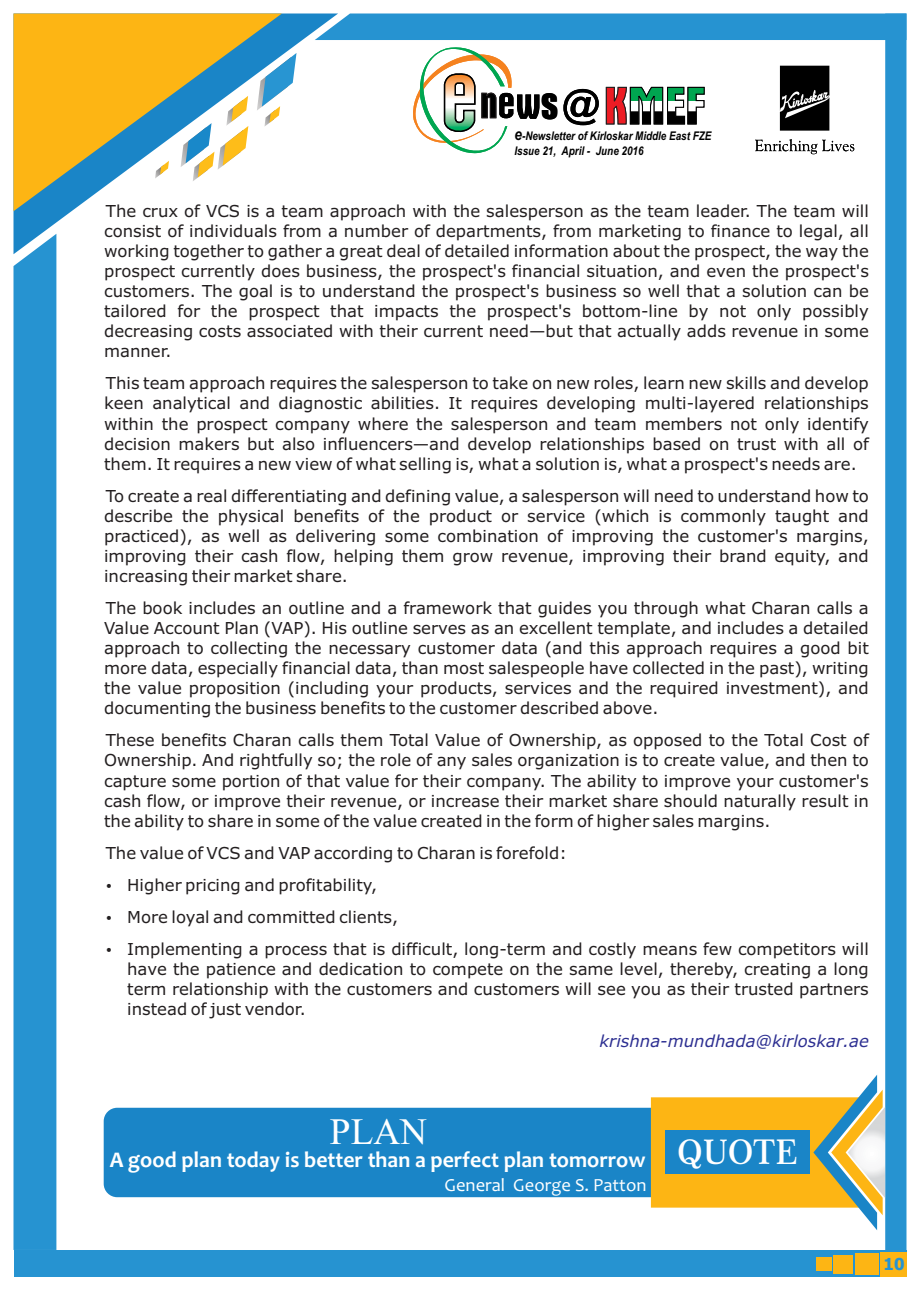
<style>
.page{position:relative;width:920px;height:1290px;background:#fff}
.page>*{position:absolute;margin:0;border:0;box-sizing:border-box;transform-origin:0 0}
.t1{font:39.3px "Impact";color:#000;scale:.92 1}
.t2{font:37.2px "Times New Roman";color:#fff}
.t3{font:600 34.2px "Century 751 BT";color:#fff;scale:.93 1}
.t4{font:700 22.5px "Candara";color:#fff}
.t5{font:18.6px "Candara";color:#fff}
.t6{font:16.5px/20.1px "Verdana";color:#231f20;text-align:justify}
.t7{font:italic 16.5px "Verdana";color:#2e3092}
.t8{font:700 16.5px "Tahoma";color:#2693d1}
.t9{font:italic 700 12px/14.4px "Arial";color:#000;scale:.82 1}
.s1{font-size:16.5px}
.s2{font-family:"Ebrima";font-weight:400;color:#fff}
</style>
<div class="page">
<svg style="left:14px;top:14px;width:301px;height:240px"></svg>
<svg style="left:14px;top:14px;width:268px;height:197px;fill:#fdb519"></svg>
<div style="left:14px;top:1250px;width:892px;height:26px;background:#2693d1"></div>
<svg style="left:315px;top:14px;width:570px;height:141px"></svg>
<div style="left:14px;top:234px;width:42px;height:1016px;background:#2693d1"></div>
<div style="left:885px;top:14px;width:21px;height:1238px;background:#2693d1"></div>
<div style="left:880px;top:1252px;width:27px;height:25px;background:#fdb514"></div>
<div style="left:855px;top:1253px;width:24px;height:22px;background:#fdb514"></div>
<div style="left:833px;top:1255px;width:20px;height:18px;background:#fdb514"></div>
<div style="left:816px;top:1257px;width:15px;height:14px;background:#fdb514"></div>
<div style="left:104px;top:1108px;width:667px;height:89px;background:#1a85c7;border-radius:13px"></div>
<svg style="left:651px;top:1075px;width:234px;height:155px"></svg>
<div style="left:665px;top:1131px;width:145px;height:43px;background:#1a85c7"></div>
<h1 class="t1" style="left:541px;top:88px;width:20px">s</h1>
<p class="t9" style="left:515px;top:130px;width:241px"><span class="s1">e</span>-Newsletter of Kirloskar Middle East FZE<br>Issue 21, April - June 2016</p>
<p class="t6" style="left:104px;top:202px;width:766px">The crux of VCS is a team approach with the salesperson as the team leader. The team will consist of individuals from a number of departments, from marketing to finance to legal, all working together to gather a great deal of detailed information about the prospect, the way the prospect currently does business, the prospect's financial situation, and even the prospect's customers. The goal is to understand the prospect's business so well that a solution can be tailored for the prospect that impacts the prospect's bottom-line by not only possibly decreasing costs associated with their current need—but that actually adds revenue in some manner.</p>
<p class="t6" style="left:104px;top:375px;width:766px">This team approach requires the salesperson to take on new roles, learn new skills and develop keen analytical and diagnostic abilities. It requires developing multi-layered relationships within the prospect company where the salesperson and team members not only identify decision makers but also influencers—and develop relationships based on trust with all of them. It requires a new view of what selling is, what a solution is, what a prospect's needs are.</p>
<p class="t6" style="left:104px;top:487px;width:766px">To create a real differentiating and defining value, a salesperson will need to understand how to describe the physical benefits of the product or service (which is commonly taught and practiced), as well as delivering some combination of improving the customer's margins, improving their cash flow, helping them grow revenue, improving their brand equity, and increasing their market share.</p>
<p class="t6" style="left:104px;top:599px;width:766px">The book includes an outline and a framework that guides you through what Charan calls a Value Account Plan (VAP). His outline serves as an excellent template, and includes a detailed approach to collecting the necessary customer data (and this approach requires a good bit more data, especially financial data, than most salespeople have collected in the past), writing the value proposition (including your products, services and the required investment), and documenting the business benefits to the customer described above.</p>
<p class="t6" style="left:104px;top:732px;width:766px">These benefits Charan calls them Total Value of Ownership, as opposed to the Total Cost of Ownership. And rightfully so; the role of any sales organization is to create value, and then to capture some portion of that value for their company. The ability to improve your customer's cash flow, or improve their revenue, or increase their market share should naturally result in the ability to share in some of the value created in the form of higher sales margins.</p>
<p class="t6" style="left:106px;top:844px;width:463px">The value of VCS and VAP according to Charan is forefold:</p>
<p class="t6" style="left:106px;top:876px;width:273px">• Higher pricing and profitability,</p>
<p class="t6" style="left:106px;top:908px;width:294px">• More loyal and committed clients,</p>
<p class="t6" style="left:127px;top:940px;width:743px;text-indent:-21px">• Implementing a process that is difficult, long-term and costly means few competitors will have the patience and dedication to compete on the same level, thereby, creating a long term relationship with the customers and customers will see you as their trusted partners instead of just vendor.</p>
<p class="t7" style="left:600px;top:1034px;width:271px">krishna-mundhada@kirloskar.ae</p>
<h2 class="t2" style="left:330px;top:1118px;width:99px">PLAN</h2>
<h3 class="t4" style="left:110px;top:1150px;width:537px">A good plan today is better than a perfect plan tomorrow</h3>
<p class="t5" style="left:445px;top:1177px;width:203px">General George S. Patton</p>
<h3 class="t3" style="left:678px;top:1138px;width:131px">QUOTE</h3>
<p class="t8" style="left:883px;top:1258px;width:23px">1 0<span class="s2">1</span></p>
</div>
